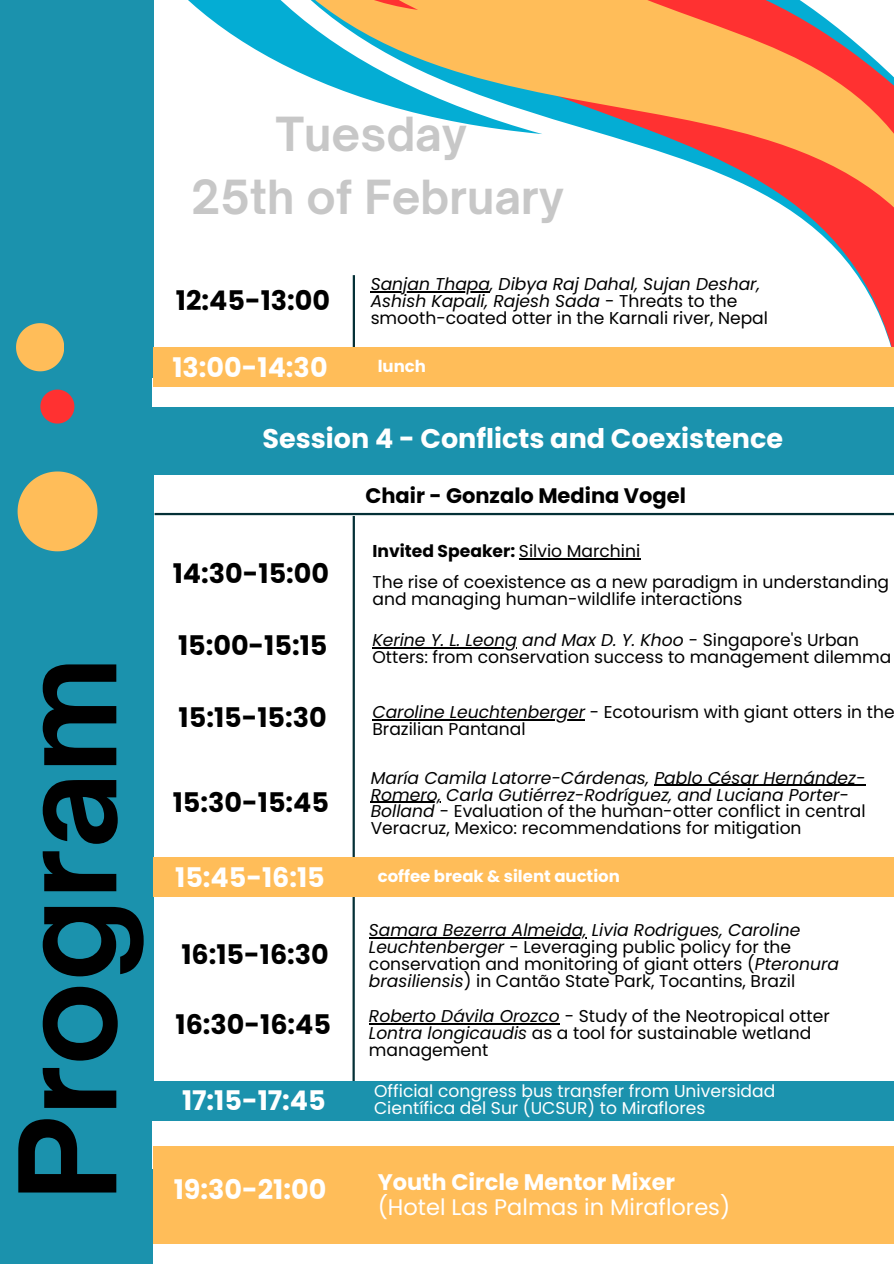
<style>
.page{position:relative;width:894px;height:1264px;background:#fff}
.page>*{position:absolute;margin:0;border:0;box-sizing:border-box;transform-origin:0 0}
.t1{font:700 128.4px "Open Sauce One";color:#000}
.t2{font:700 45px/63px "Open Sauce One";color:#c7c7c7;text-align:center}
.t3{font:700 27px "Poppins";color:#000}
.t4{font:700 27px "Poppins";color:#fff}
.t5{font:22.5px/24.8px "Poppins";color:#fff}
.t6{font:700 21px "Poppins";color:#000}
.t7{font:17.1px/16.8px "Poppins";color:#000}
.t8{font:italic 17.1px "Poppins";color:#000}
.t9{font:17.1px/16.8px "Poppins";color:#fff}
.t10{font:700 17.1px "Poppins";color:#000}
.t11{font:700 16.5px "Poppins";color:#fff}
.s1{font-style:normal}
.s2{font-weight:400}
.s3{font-style:italic}
.s4{font-weight:700}
</style>
<div class="page">
<svg style="left:153px;top:0;width:740px;height:577px"></svg>
<svg style="left:153px;top:0;width:427px;height:228px"></svg>
<svg style="left:153px;top:0;width:354px;height:67px"></svg>
<div style="left:0;top:0;width:153px;height:1263px;background:#1b92ad"></div>
<svg style="left:18px;top:471px;width:79px;height:80px"></svg>
<svg style="left:40px;top:389px;width:34px;height:34px"></svg>
<svg style="left:16px;top:323px;width:48px;height:48px"></svg>
<hr style="left:654px;top:784px;width:211px;height:2px;background:#000">
<hr style="left:370px;top:801px;width:71px;height:1px;background:#000">
<hr style="left:369px;top:937px;width:217px;height:1px;background:#000">
<hr style="left:369px;top:1023px;width:190px;height:1px;background:#000">
<hr style="left:372px;top:647px;width:145px;height:1px;background:#000">
<hr style="left:372px;top:719px;width:213px;height:1px;background:#000">
<hr style="left:370px;top:291px;width:120px;height:1px;background:#000">
<hr style="left:352px;top:275px;width:3px;height:988px;background:#043036">
<div style="left:153px;top:1240px;width:740px;height:23px;background:#fff"></div>
<div style="left:152px;top:1120px;width:741px;height:48px;background:#fff"></div>
<div style="left:0;top:1081px;width:893px;height:40px;background:#1b92ad"></div>
<div style="left:153px;top:857px;width:740px;height:40px;background:#ffbd59"></div>
<div style="left:155px;top:473px;width:738px;height:42px;background:#fff"></div>
<hr style="left:154px;top:513px;width:739px;height:2px;background:#043036">
<div style="left:152px;top:379px;width:741px;height:48px;background:#fff"></div>
<div style="left:146px;top:407px;width:747px;height:68px;background:#1b92ad"></div>
<div style="left:153px;top:347px;width:740px;height:40px;background:#ffbd59"></div>
<hr style="left:519px;top:558px;width:121px;height:1px;background:#000">
<div style="left:153px;top:1145px;width:740px;height:98px;background:#ffbd59"></div>
<p class="t1" style="left:-12px;top:1201px;width:546px;rotate:-90deg">Program</p>
<p class="t2" style="left:191px;top:103px;width:374px">Tuesday<br>25th of February</p>
<p class="t3" style="left:176px;top:282px;width:156px">12:45-13:00</p>
<h2 class="t8" style="left:370px;top:272px;width:391px">Sanjan Thapa, Dibya Raj Dahal, Sujan Deshar,</h2>
<p class="t8" style="left:370px;top:289px;width:368px">Ashish Kapali, Rajesh Sada <span class="s1">- Threats to the</span></p>
<h3 class="t7" style="left:370px;top:310px;width:399px">smooth-coated otter in the Karnali river, Nepal</h3>
<h3 class="t4" style="left:172px;top:349px;width:157px">13:00-14:30</h3>
<h6 class="t11" style="left:377px;top:355px;width:50px">lunch</h6>
<h3 class="t4" style="left:262px;top:419px;width:522px">Session 4 - Conflicts and Coexistence</h3>
<h3 class="t3" style="left:173px;top:554px;width:158px">14:30-15:00</h3>
<p class="t6" style="left:365px;top:480px;width:322px">Chair - Gonzalo Medina Vogel</p>
<h3 class="t10" style="left:372px;top:539px;width:269px">Invited Speaker: <span class="s2">Silvio Marchini</span></h3>
<p class="t7" style="left:372px;top:573px;width:518px">The rise of coexistence as a new paradigm in understanding and managing human-wildlife interactions</p>
<h3 class="t3" style="left:178px;top:627px;width:151px">15:00-15:15</h3>
<p class="t7" style="left:372px;top:632px;width:520px"><span class="s3">Kerine Y. L. Leong and Max D. Y. Khoo</span> - Singapore's Urban<br>Otters: from conservation success to management dilemma</p>
<h4 class="t3" style="left:179px;top:699px;width:150px">15:15-15:30</h4>
<p class="t7" style="left:372px;top:704px;width:523px"><span class="s3">Caroline Leuchtenberger</span> - Ecotourism with giant otters in the<br>Brazilian Pantanal</p>
<p class="t3" style="left:173px;top:783px;width:158px">15:30-15:45</p>
<h1 class="t8" style="left:370px;top:765px;width:496px">María Camila Latorre-Cárdenas, Pablo César Hernández-</h1>
<p class="t7" style="left:370px;top:786px;width:496px"><span class="s3">Romero, Carla Gutiérrez-Rodríguez, and Luciana Porter-<br>Bolland</span> - Evaluation of the human-otter conflict in central<br>Veracruz, Mexico: recommendations for mitigation</p>
<p class="t4" style="left:175px;top:858px;width:151px">15:45-16:15</p>
<h3 class="t11" style="left:377px;top:864px;width:243px">coffee break &amp; silent auction</h3>
<h3 class="t3" style="left:181px;top:935px;width:149px">16:15-16:30</h3>
<p class="t7" style="left:369px;top:921px;width:471px"><span class="s3">Samara Bezerra Almeida, Livia Rodrigues, Caroline Leuchtenberger</span> - Leveraging public policy for the conservation and monitoring of giant otters (<span class="s3">Pteronura brasiliensis</span>) in Cantão State Park, Tocantins, Brazil</p>
<p class="t3" style="left:175px;top:1005px;width:157px">16:30-16:45</p>
<p class="t7" style="left:369px;top:1008px;width:462px"><span class="s3">Roberto Dávila Orozco</span> - Study of the Neotropical otter</p>
<h6 class="t7" style="left:369px;top:1024px;width:444px"><span class="s3">Lontra longicaudis</span> as a tool for sustainable wetland management</h6>
<p class="t4" style="left:182px;top:1081px;width:145px">17:15-17:45</p>
<h3 class="t9" style="left:374px;top:1082px;width:402px">Official congress bus transfer from Universidad<br>Científica del Sur (UCSUR) to Miraflores</h3>
<p class="t4" style="left:174px;top:1170px;width:154px">19:30-21:00</p>
<h3 class="t5" style="left:377px;top:1169px;width:354px"><span class="s4">Youth Circle Mentor Mixer </span>(Hotel Las Palmas in Miraflores)</h3>
</div>
